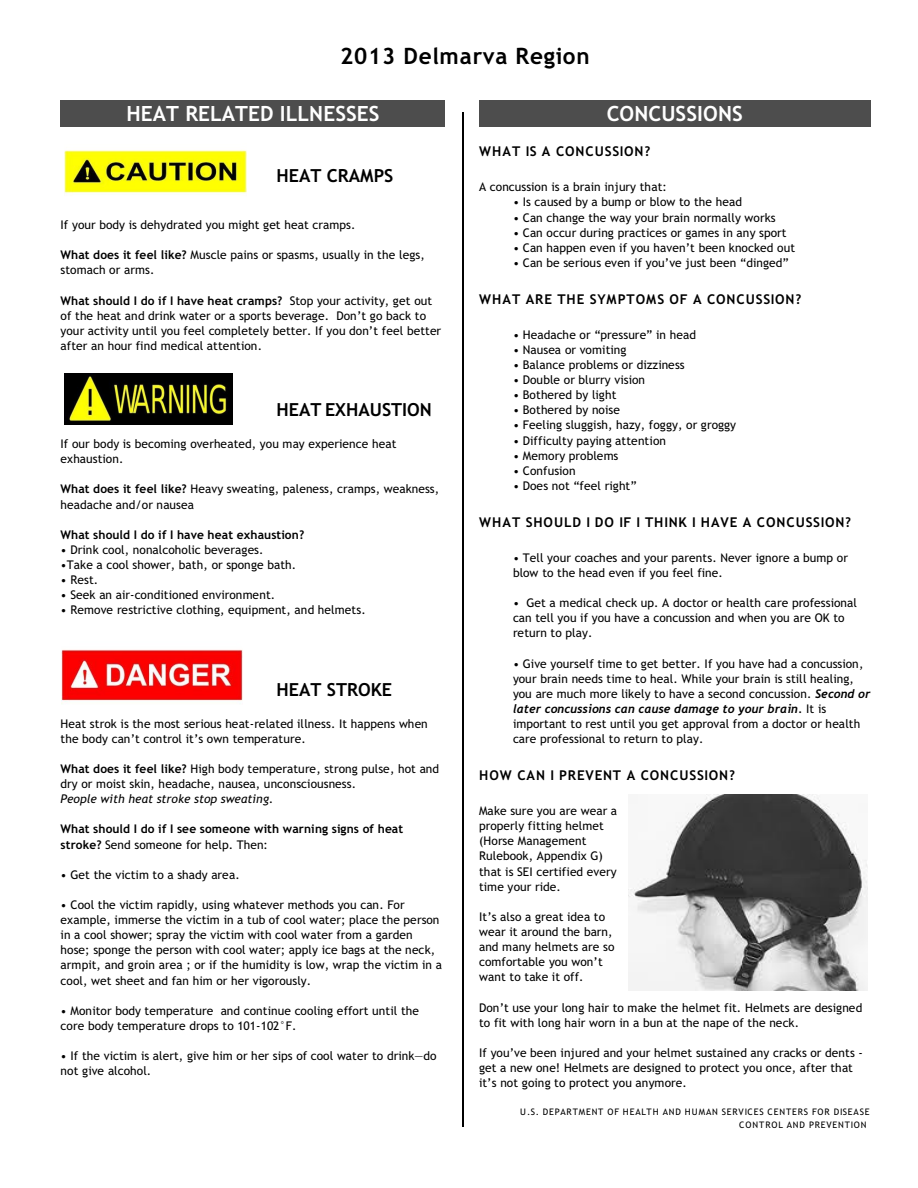
<style>
.page{position:relative;width:918px;height:1188px;background:#fff}
.page>*{position:absolute;margin:0;border:0;box-sizing:border-box;transform-origin:0 0}
.t1{font:700 22.5px "Trebuchet MS";letter-spacing:.035em;color:#000}
.t2{font:700 21px "Trebuchet MS";color:#fff}
.t3{font:700 18px "Trebuchet MS";color:#000}
.t4{font:700 13.5px "Trebuchet MS";letter-spacing:.07em;color:#000}
.t5{font:12px/15.1px "Trebuchet MS";color:#000}
.t6{font:700 12px/15.1px "Trebuchet MS";color:#000}
.t7{font:italic 12px "Trebuchet MS";color:#000}
.t8{font:9px/12.6px "Trebuchet MS";letter-spacing:.095em;color:#000}
.s1{font-weight:700;font-style:italic}
.s2{font-weight:700}
.s3{font-weight:400}
</style>
<div class="page">
<div style="left:61px;top:100px;width:384px;height:26px;background:#4d4d4d"></div>
<div style="left:479px;top:100px;width:391px;height:26px;background:#4d4d4d"></div>
<img style="left:65px;top:150px;width:181px;height:43px">
<img style="left:65px;top:374px;width:167px;height:50px">
<img style="left:61px;top:649px;width:182px;height:55px">
<hr style="left:462px;top:112px;width:2px;height:1015px;background:#000">
<img style="left:629px;top:794px;width:238px;height:196px">
<h1 class="t1" style="left:340px;top:47px;width:251px">2013 Delmarva Region</h1>
<h2 class="t2" style="left:126px;top:105px;width:255px">HEAT RELATED ILLNESSES</h2>
<h2 class="t2" style="left:607px;top:105px;width:137px">CONCUSSIONS</h2>
<p class="t4" style="left:479px;top:146px;width:173px">WHAT IS A CONCUSSION?</p>
<p class="t5" style="left:479px;top:181px;width:189px">A concussion is a brain injury that:</p>
<p class="t5" style="left:513px;top:196px;width:231px">• Is caused by a bump or blow to the head</p>
<p class="t5" style="left:513px;top:211px;width:264px">• Can change the way your brain normally works</p>
<p class="t5" style="left:513px;top:226px;width:275px">• Can occur during practices or games in any sport</p>
<p class="t5" style="left:513px;top:241px;width:284px">• Can happen even if you haven’t been knocked out</p>
<p class="t5" style="left:513px;top:256px;width:277px">• Can be serious even if you’ve just been “dinged”</p>
<p class="t4" style="left:479px;top:294px;width:324px">WHAT ARE THE SYMPTOMS OF A CONCUSSION?</p>
<p class="t5" style="left:513px;top:328px;width:185px">• Headache or “pressure” in head</p>
<p class="t5" style="left:513px;top:343px;width:115px">• Nausea or vomiting</p>
<p class="t5" style="left:513px;top:358px;width:173px">• Balance problems or dizziness</p>
<p class="t5" style="left:513px;top:373px;width:134px">• Double or blurry vision</p>
<p class="t5" style="left:513px;top:388px;width:105px">• Bothered by light</p>
<p class="t5" style="left:513px;top:404px;width:108px">• Bothered by noise</p>
<p class="t5" style="left:513px;top:419px;width:225px">• Feeling sluggish, hazy, foggy, or groggy</p>
<p class="t5" style="left:513px;top:434px;width:154px">• Difficulty paying attention</p>
<p class="t5" style="left:513px;top:449px;width:107px">• Memory problems</p>
<p class="t5" style="left:513px;top:464px;width:64px">• Confusion</p>
<p class="t5" style="left:513px;top:479px;width:125px">• Does not “feel right”</p>
<p class="t4" style="left:479px;top:517px;width:374px">WHAT SHOULD I DO IF I THINK I HAVE A CONCUSSION?</p>
<p class="t5" style="left:513px;top:551px;width:337px">• Tell your coaches and your parents. Never ignore a bump or blow to the head even if you feel fine.</p>
<p class="t5" style="left:513px;top:596px;width:345px">• Get a medical check up. A doctor or health care professional can tell you if you have a concussion and when you are OK to return to play.</p>
<p class="t5" style="left:513px;top:657px;width:359px">• Give yourself time to get better. If you have had a concussion, your brain needs time to heal. While your brain is still healing, you are much more likely to have a second concussion. <span class="s1">Second or later concussions can cause damage to your brain.</span> It is important to rest until you get approval from a doctor or health care professional to return to play.</p>
<p class="t4" style="left:479px;top:770px;width:257px">HOW CAN I PREVENT A CONCUSSION?</p>
<p class="t5" style="left:479px;top:804px;width:140px">Make sure you are wear a properly fitting helmet (Horse Management<br>Rulebook, Appendix G) that is SEI certified every time your ride.</p>
<p class="t5" style="left:479px;top:910px;width:137px">It’s also a great idea to wear it around the barn, and many helmets are so comfortable you won’t want to take it off.</p>
<p class="t5" style="left:479px;top:1001px;width:385px">Don’t use your long hair to make the helmet fit. Helmets are designed to fit with long hair worn in a bun at the nape of the neck.</p>
<p class="t5" style="left:479px;top:1046px;width:385px">If you’ve been injured and your helmet sustained any cracks or dents - get a new one! Helmets are designed to protect you once, after that it’s not going to protect you anymore.</p>
<p class="t8" style="left:739px;top:1107px;width:132px;text-indent:-219px">U.S. DEPARTMENT OF HEALTH AND HUMAN SERVICES CENTERS FOR DISEASE<br>CONTROL AND PREVENTION</p>
<h3 class="t3" style="left:277px;top:169px;width:118px">HEAT CRAMPS</h3>
<p class="t5" style="left:61px;top:218px;width:296px">If your body is dehydrated you might get heat cramps.</p>
<p class="t5" style="left:61px;top:248px;width:366px"><span class="s2">What does it feel like?</span> Muscle pains or spasms, usually in the legs, stomach or arms.</p>
<p class="t5" style="left:61px;top:294px;width:382px"><span class="s2">What should I do if I have heat cramps?</span> Stop your activity, get out of the heat and drink water or a sports beverage. Don’t go back to your activity until you feel completely better. If you don’t feel better after an hour find medical attention.</p>
<h3 class="t3" style="left:277px;top:403px;width:157px">HEAT EXHAUSTION</h3>
<p class="t5" style="left:61px;top:437px;width:337px">If our body is becoming overheated, you may experience heat exhaustion.</p>
<p class="t5" style="left:61px;top:483px;width:380px"><span class="s2">What does it feel like?</span> Heavy sweating, paleness, cramps, weakness, headache and/or nausea</p>
<p class="t6" style="left:61px;top:528px;width:245px">What should I do if I have heat exhaustion?</p>
<p class="t5" style="left:61px;top:543px;width:204px">• Drink cool, nonalcoholic beverages.</p>
<p class="t5" style="left:61px;top:558px;width:237px">•Take a cool shower, bath, or sponge bath.</p>
<p class="t5" style="left:61px;top:573px;width:39px">• Rest.</p>
<p class="t5" style="left:61px;top:588px;width:216px">• Seek an air-conditioned environment.</p>
<p class="t5" style="left:61px;top:604px;width:307px">• Remove restrictive clothing, equipment, and helmets.</p>
<h3 class="t3" style="left:277px;top:682px;width:117px">HEAT STROKE</h3>
<p class="t5" style="left:61px;top:717px;width:369px">Heat strok is the most serious heat-related illness. It happens when the body can’t control it’s own temperature.</p>
<p class="t5" style="left:61px;top:762px;width:380px"><span class="s2">What does it feel like?</span> High body temperature, strong pulse, hot and dry or moist skin, headache, nausea, unconsciousness.</p>
<p class="t7" style="left:61px;top:794px;width:214px">People with heat stroke stop sweating.</p>
<p class="t6" style="left:61px;top:823px;width:344px">What should I do if I see someone with warning signs of heat stroke? <span class="s3">Send someone for help. Then:</span></p>
<p class="t5" style="left:61px;top:868px;width:181px">• Get the victim to a shady area.</p>
<p class="t5" style="left:61px;top:898px;width:383px">• Cool the victim rapidly, using whatever methods you can. For example, immerse the victim in a tub of cool water; place the person in a cool shower; spray the victim with cool water from a garden hose; sponge the person with cool water; apply ice bags at the neck, armpit, and groin area ; or if the humidity is low, wrap the victim in a cool, wet sheet and fan him or her vigorously.</p>
<p class="t5" style="left:61px;top:1004px;width:360px">• Monitor body temperature and continue cooling effort until the core body temperature drops to 101-102°F.</p>
<p class="t5" style="left:61px;top:1049px;width:377px">• If the victim is alert, give him or her sips of cool water to drink—do not give alcohol.</p>
</div>
